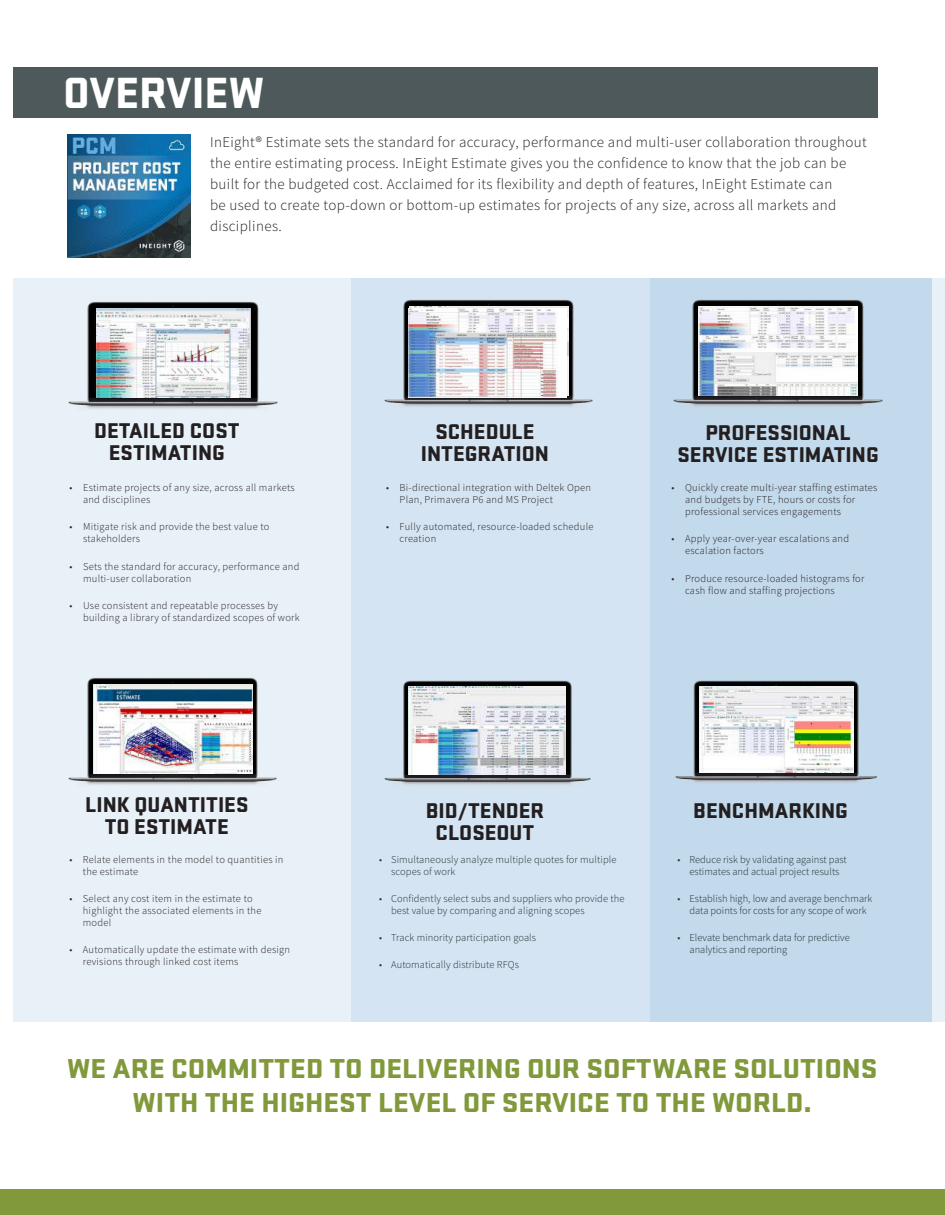
<style>
.page{position:relative;width:945px;height:1215px;background:#fff}
.page>*{position:absolute;margin:0;border:0;box-sizing:border-box;transform-origin:0 0}
.t1{font:900 45px "Stratum No 1";color:#fff}
.t2{font:900 28.2px/33.9px "Stratum No 1";color:#81993b;text-align:center;scale:1.05 1}
.t3{font:900 22.05px/22px "Stratum No 1";color:#231f20;text-align:center}
.t4{font:300 15px/21px "Source Sans Pro";letter-spacing:.025em;color:#231f20}
.t5{font:300 10.5px/12px "Source Sans Pro";letter-spacing:.025em;color:#231f20}
.t6{font:300 10.5px/12px "Source Sans Pro";color:#1a3131}
</style>
<div class="page">
<div style="left:14px;top:278px;width:931px;height:743px;background:#e9f1f8"></div>
<div style="left:351px;top:278px;width:581px;height:743px;background:#d5e4f2"></div>
<div style="left:650px;top:278px;width:282px;height:743px;background:#c3d9ec"></div>
<img style="left:69px;top:301px;width:209px;height:108px">
<img style="left:96px;top:309px;width:155px;height:89px">
<div style="left:0;top:1190px;width:945px;height:25px;background:#81993b"></div>
<div style="left:14px;top:67px;width:864px;height:51px;background:#4d595a"></div>
<img style="left:384px;top:299px;width:209px;height:108px">
<img style="left:408px;top:308px;width:159px;height:89px">
<img style="left:674px;top:299px;width:209px;height:108px">
<img style="left:699px;top:307px;width:158px;height:89px">
<img style="left:68px;top:677px;width:209px;height:108px">
<img style="left:93px;top:685px;width:159px;height:89px">
<img style="left:68px;top:135px;width:123px;height:122px">
<img style="left:675px;top:680px;width:203px;height:103px">
<img style="left:699px;top:686px;width:154px;height:86px">
<img style="left:384px;top:680px;width:207px;height:105px">
<img style="left:409px;top:687px;width:157px;height:88px">
<h1 class="t1" style="left:63px;top:78px;width:203px">OVERVIEW</h1>
<p class="t4" style="left:210px;top:133px;width:658px">InEight® Estimate sets the standard for accuracy, performance and multi-user collaboration throughout the entire estimating process. InEight Estimate gives you the confidence to know that the job can be built for the budgeted cost. Acclaimed for its flexibility and depth of features, InEight Estimate can<br>be used to create top-down or bottom-up estimates for projects of any size, across all markets and disciplines.</p>
<h3 class="t3" style="left:94px;top:422px;width:147px">DETAILED COST<br>ESTIMATING</h3>
<p class="t5" style="left:83px;top:483px;width:213px;text-indent:-14px">• Estimate projects of any size, across all markets and disciplines</p>
<p class="t5" style="left:83px;top:522px;width:188px;text-indent:-14px">• Mitigate risk and provide the best value to stakeholders</p>
<p class="t5" style="left:83px;top:561px;width:218px;text-indent:-14px">• Sets the standard for accuracy, performance and multi-user collaboration</p>
<p class="t5" style="left:83px;top:600px;width:218px;text-indent:-14px">• Use consistent and repeatable processes by building a library of standardized scopes of work</p>
<h3 class="t3" style="left:421px;top:423px;width:130px">SCHEDULE<br>INTEGRATION</h3>
<h3 class="t3" style="left:678px;top:423px;width:203px">PROFESSIONAL<br>SERVICE ESTIMATING</h3>
<p class="t5" style="left:400px;top:483px;width:193px;text-indent:-14px">• Bi-directional integration with Deltek Open<br>Plan, Primavera P6 and MS Project</p>
<p class="t5" style="left:400px;top:522px;width:195px;text-indent:-14px">• Fully automated, resource-loaded schedule creation</p>
<p class="t5" style="left:685px;top:483px;width:194px;text-indent:-14px">• Quickly create multi-year staffing estimates and budgets by FTE, hours or costs for professional services engagements</p>
<p class="t5" style="left:685px;top:534px;width:166px;text-indent:-14px">• Apply year-over-year escalations and escalation factors</p>
<p class="t5" style="left:685px;top:573px;width:181px;text-indent:-14px">• Produce resource-loaded histograms for cash flow and staffing projections</p>
<h3 class="t3" style="left:85px;top:795px;width:165px">LINK QUANTITIES<br>TO ESTIMATE</h3>
<h3 class="t3" style="left:426px;top:802px;width:120px">BID/TENDER<br>CLOSEOUT</h3>
<h3 class="t3" style="left:693px;top:801px;width:156px">BENCHMARKING</h3>
<p class="t5" style="left:83px;top:854px;width:202px;text-indent:-14px">• Relate elements in the model to quantities in the estimate</p>
<p class="t5" style="left:83px;top:893px;width:180px;text-indent:-14px">• Select any cost item in the estimate to highlight the associated elements in the model</p>
<p class="t5" style="left:83px;top:945px;width:209px;text-indent:-14px">• Automatically update the estimate with design revisions through linked cost items</p>
<p class="t6" style="left:391px;top:854px;width:227px;text-indent:-12px">• Simultaneously analyze multiple quotes for multiple scopes of work</p>
<p class="t6" style="left:391px;top:893px;width:235px;text-indent:-12px">• Confidently select subs and suppliers who provide the best value by comparing and aligning scopes</p>
<p class="t6" style="left:379px;top:933px;width:158px">• Track minority participation goals</p>
<p class="t6" style="left:379px;top:960px;width:141px">• Automatically distribute RFQs</p>
<p class="t6" style="left:678px;top:854px;width:171px;text-align:center">• Reduce risk by validating against past estimates and actual project results</p>
<p class="t6" style="left:690px;top:893px;width:184px;text-indent:-12px">• Establish high, low and average benchmark data points for costs for any scope of work</p>
<p class="t6" style="left:690px;top:933px;width:162px;text-indent:-12px">• Elevate benchmark data for predictive analytics and reporting</p>
<h2 class="t2" style="left:67px;top:1054px;width:773px">WE ARE COMMITTED TO DELIVERING OUR SOFTWARE SOLUTIONS<br>WITH THE HIGHEST LEVEL OF SERVICE TO THE WORLD.</h2>
</div>
